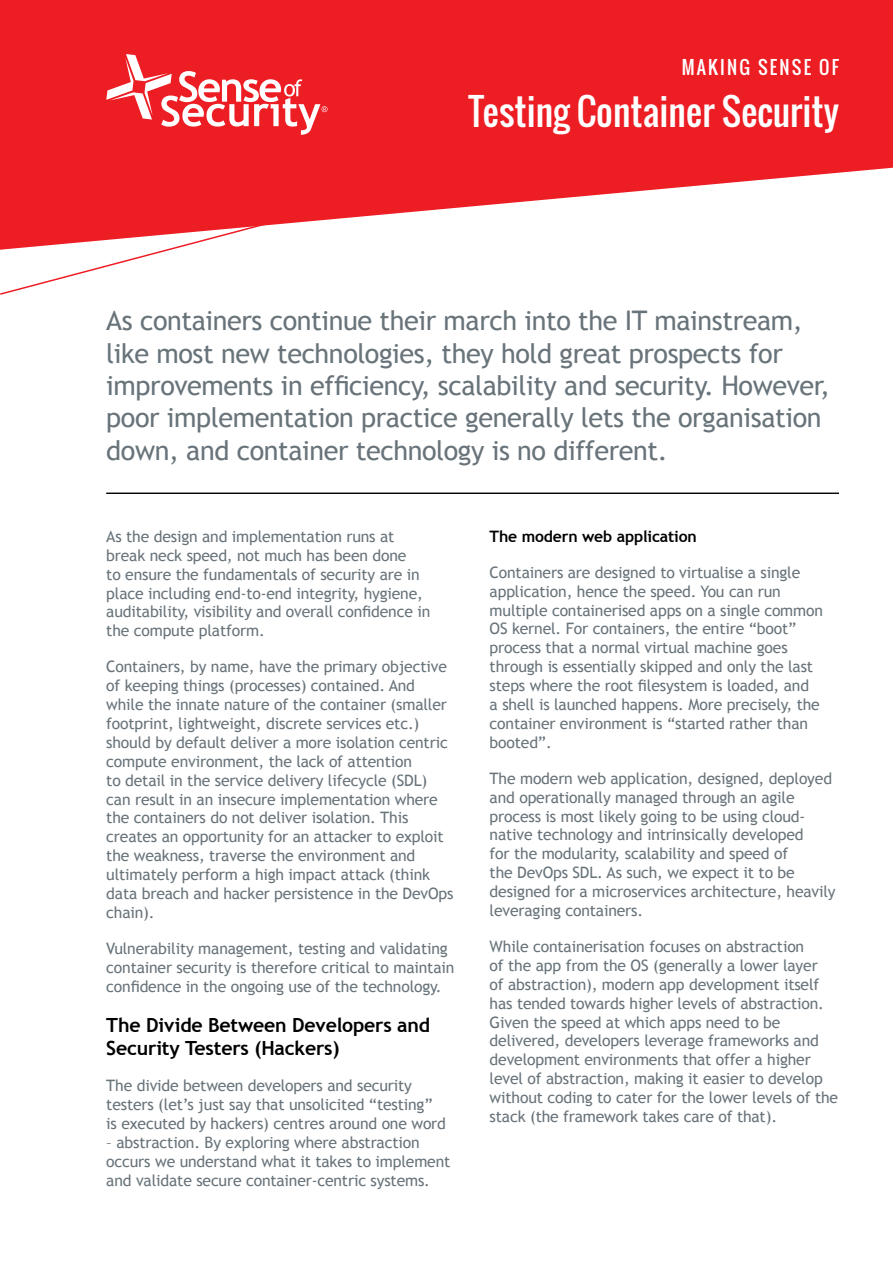
<style>
.page{position:relative;width:893px;height:1263px;background:#fff}
.page>*{position:absolute;margin:0;border:0;box-sizing:border-box;transform-origin:0 0}
.t1{font:36px "Oswald";color:#fff}
.t2{font:27px/32.4px "Trebuchet MS";letter-spacing:-.015em;color:#68737a}
.t3{font:700 19.5px/23.4px "Trebuchet MS";letter-spacing:-.01em;color:#000}
.t4{font:18px "Oswald";letter-spacing:.12em;color:#fff}
.t5{font:15.75px/18.9px "Trebuchet MS";letter-spacing:-.01em;color:#68737a}
.t6{font:700 15.75px "Trebuchet MS";letter-spacing:-.01em;color:#000}
</style>
<div class="page">
<svg style="left:0;top:0;width:893px;height:250px;fill:#ed1d24"></svg>
<svg style="left:106px;top:54px;width:222px;height:81px"></svg>
<hr style="left:106px;top:493px;width:733px;height:1px;background:#000">
<p class="t4" style="left:682px;top:54px;width:159px">MAKING SENSE OF</p>
<h1 class="t1" style="left:469px;top:85px;width:372px">Testing Container Security</h1>
<p class="t2" style="left:106px;top:305px;width:725px">As containers continue their march into the IT mainstream, like most new technologies, they hold great prospects for improvements in efficiency, scalability and security. However, poor implementation practice generally lets the organisation down, and container technology is no different.</p>
<p class="t5" style="left:106px;top:527px;width:326px">As the design and implementation runs at break neck speed, not much has been done<br>to ensure the fundamentals of security are in place including end-to-end integrity, hygiene, auditability, visibility and overall confidence in the compute platform.</p>
<p class="t5" style="left:106px;top:657px;width:349px">Containers, by name, have the primary objective of keeping things (processes) contained. And while the innate nature of the container (smaller footprint, lightweight, discrete services etc.) should by default deliver a more isolation centric compute environment, the lack of attention<br>to detail in the service delivery lifecycle (SDL) can result in an insecure implementation where the containers do not deliver isolation. This creates an opportunity for an attacker to exploit the weakness, traverse the environment and ultimately perform a high impact attack (think data breach and hacker persistence in the DevOps chain).</p>
<p class="t5" style="left:106px;top:939px;width:350px">Vulnerability management, testing and validating container security is therefore critical to maintain confidence in the ongoing use of the technology.</p>
<p class="t3" style="left:106px;top:1013px;width:325px">The Divide Between Developers and<br>Security Testers (Hackers)</p>
<p class="t5" style="left:106px;top:1076px;width:341px">The divide between developers and security testers (let’s just say that unsolicited “testing” is executed by hackers) centres around one word</p>
<p class="t5" style="left:106px;top:1133px;width:346px">– abstraction. By exploring where abstraction occurs we understand what it takes to implement and validate secure container-centric systems.</p>
<p class="t6" style="left:490px;top:526px;width:209px">The modern web application</p>
<p class="t5" style="left:490px;top:563px;width:335px">Containers are designed to virtualise a single application, hence the speed. You can run multiple containerised apps on a single common OS kernel. For containers, the entire “boot” process that a normal virtual machine goes through is essentially skipped and only the last steps where the root filesystem is loaded, and<br>a shell is launched happens. More precisely, the container environment is “started rather than booted”.</p>
<p class="t5" style="left:490px;top:769px;width:348px">The modern web application, designed, deployed and operationally managed through an agile process is most likely going to be using cloud&shy;native technology and intrinsically developed<br>for the modularity, scalability and speed of<br>the DevOps SDL. As such, we expect it to be designed for a microservices architecture, heavily leveraging containers.</p>
<p class="t5" style="left:490px;top:937px;width:350px">While containerisation focuses on abstraction<br>of the app from the OS (generally a lower layer<br>of abstraction), modern app development itself has tended towards higher levels of abstraction.<br>Given the speed at which apps need to be delivered, developers leverage frameworks and development environments that offer a higher level of abstraction, making it easier to develop without coding to cater for the lower levels of the stack (the framework takes care of that).</p>
</div>
